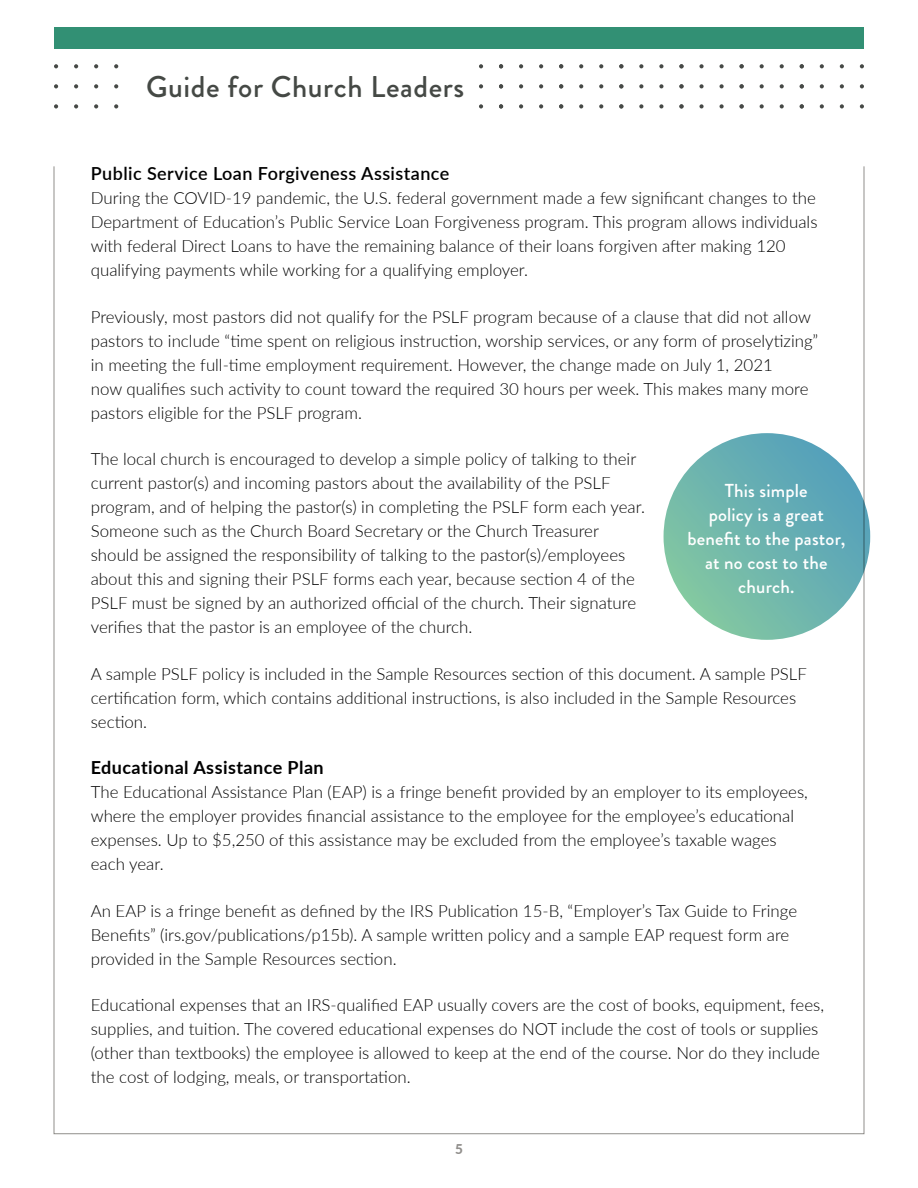
<style>
.page{position:relative;width:918px;height:1188px;background:#fff}
.page>*{position:absolute;margin:0;border:0;box-sizing:border-box;transform-origin:0 0}
.t1{font:500 30px "Brandon Grotesque";letter-spacing:.02em;color:#454945}
.t2{font:500 18.75px/24px "Brandon Grotesque";letter-spacing:.01em;color:#fff;text-align:center}
.t3{font:600 18px "Lato";letter-spacing:.025em;color:#000}
.t4{font:700 18px "Lato";letter-spacing:.025em;color:#000}
.t5{font:300 16.8px/24px "Lato";color:#000}
.t6{font:800 13.5px "Lato";color:#908e8b}
</style>
<div class="page">
<div style="left:54px;top:28px;width:810px;height:21px;background:#329074"></div>
<svg style="left:54px;top:64px;width:4px;height:4px"></svg>
<svg style="left:74px;top:64px;width:4px;height:4px"></svg>
<svg style="left:94px;top:64px;width:4px;height:4px"></svg>
<svg style="left:114px;top:64px;width:4px;height:4px"></svg>
<svg style="left:54px;top:84px;width:4px;height:4px"></svg>
<svg style="left:74px;top:84px;width:4px;height:4px"></svg>
<svg style="left:94px;top:84px;width:4px;height:4px"></svg>
<svg style="left:114px;top:84px;width:4px;height:4px"></svg>
<svg style="left:54px;top:104px;width:4px;height:4px"></svg>
<svg style="left:74px;top:104px;width:4px;height:4px"></svg>
<svg style="left:94px;top:104px;width:4px;height:4px"></svg>
<svg style="left:114px;top:104px;width:4px;height:4px"></svg>
<svg style="left:519px;top:64px;width:4px;height:4px"></svg>
<svg style="left:539px;top:64px;width:4px;height:4px"></svg>
<svg style="left:519px;top:84px;width:4px;height:4px"></svg>
<svg style="left:539px;top:84px;width:4px;height:4px"></svg>
<svg style="left:519px;top:104px;width:4px;height:4px"></svg>
<svg style="left:539px;top:104px;width:4px;height:4px"></svg>
<svg style="left:559px;top:64px;width:4px;height:4px"></svg>
<svg style="left:579px;top:64px;width:4px;height:4px"></svg>
<svg style="left:599px;top:64px;width:4px;height:4px"></svg>
<svg style="left:559px;top:84px;width:4px;height:4px"></svg>
<svg style="left:579px;top:84px;width:4px;height:4px"></svg>
<svg style="left:599px;top:84px;width:4px;height:4px"></svg>
<svg style="left:559px;top:104px;width:4px;height:4px"></svg>
<svg style="left:579px;top:104px;width:4px;height:4px"></svg>
<svg style="left:599px;top:104px;width:4px;height:4px"></svg>
<svg style="left:619px;top:64px;width:4px;height:4px"></svg>
<svg style="left:639px;top:64px;width:4px;height:4px"></svg>
<svg style="left:659px;top:64px;width:5px;height:4px"></svg>
<svg style="left:619px;top:84px;width:4px;height:4px"></svg>
<svg style="left:639px;top:84px;width:4px;height:4px"></svg>
<svg style="left:659px;top:84px;width:5px;height:4px"></svg>
<svg style="left:619px;top:104px;width:4px;height:4px"></svg>
<svg style="left:639px;top:104px;width:4px;height:4px"></svg>
<svg style="left:659px;top:104px;width:5px;height:4px"></svg>
<svg style="left:679px;top:64px;width:5px;height:4px"></svg>
<svg style="left:699px;top:64px;width:5px;height:4px"></svg>
<svg style="left:720px;top:64px;width:4px;height:4px"></svg>
<svg style="left:679px;top:84px;width:5px;height:4px"></svg>
<svg style="left:699px;top:84px;width:5px;height:4px"></svg>
<svg style="left:720px;top:84px;width:4px;height:4px"></svg>
<svg style="left:679px;top:104px;width:5px;height:4px"></svg>
<svg style="left:699px;top:104px;width:5px;height:4px"></svg>
<svg style="left:720px;top:104px;width:4px;height:4px"></svg>
<svg style="left:740px;top:64px;width:4px;height:4px"></svg>
<svg style="left:760px;top:64px;width:4px;height:4px"></svg>
<svg style="left:780px;top:64px;width:4px;height:4px"></svg>
<svg style="left:740px;top:84px;width:4px;height:4px"></svg>
<svg style="left:760px;top:84px;width:4px;height:4px"></svg>
<svg style="left:780px;top:84px;width:4px;height:4px"></svg>
<svg style="left:740px;top:104px;width:4px;height:4px"></svg>
<svg style="left:760px;top:104px;width:4px;height:4px"></svg>
<svg style="left:780px;top:104px;width:4px;height:4px"></svg>
<svg style="left:800px;top:64px;width:4px;height:4px"></svg>
<svg style="left:820px;top:64px;width:4px;height:4px"></svg>
<svg style="left:840px;top:64px;width:4px;height:4px"></svg>
<svg style="left:860px;top:64px;width:4px;height:4px"></svg>
<svg style="left:800px;top:84px;width:4px;height:4px"></svg>
<svg style="left:820px;top:84px;width:4px;height:4px"></svg>
<svg style="left:840px;top:84px;width:4px;height:4px"></svg>
<svg style="left:860px;top:84px;width:4px;height:4px"></svg>
<svg style="left:800px;top:104px;width:4px;height:4px"></svg>
<svg style="left:820px;top:104px;width:4px;height:4px"></svg>
<svg style="left:840px;top:104px;width:4px;height:4px"></svg>
<svg style="left:860px;top:104px;width:4px;height:4px"></svg>
<svg style="left:479px;top:64px;width:4px;height:4px"></svg>
<svg style="left:499px;top:64px;width:4px;height:4px"></svg>
<svg style="left:479px;top:84px;width:4px;height:4px"></svg>
<svg style="left:499px;top:84px;width:4px;height:4px"></svg>
<svg style="left:479px;top:104px;width:4px;height:4px"></svg>
<svg style="left:499px;top:104px;width:4px;height:4px"></svg>
<svg style="left:664px;top:433px;width:206px;height:207px;background:#6bb2af"></svg>
<h1 class="t1" style="left:146px;top:66px;width:320px">Guide for Church Leaders</h1>
<p class="t3" style="left:91px;top:160px;width:360px">Public Service Loan Forgiveness Assistance</p>
<p class="t5" style="left:91px;top:185px;width:728px">During the COVID-19 pandemic, the U.S. federal government made a few significant changes to the Department of Education’s Public Service Loan Forgiveness program. This program allows individuals with federal Direct Loans to have the remaining balance of their loans forgiven after making 120 qualifying payments while working for a qualifying employer.</p>
<p class="t5" style="left:91px;top:304px;width:729px">Previously, most pastors did not qualify for the PSLF program because of a clause that did not allow pastors to include “time spent on religious instruction, worship services, or any form of proselytizing” in meeting the full-time employment requirement. However, the change made on July 1, 2021<br>now qualifies such activity to count toward the required 30 hours per week. This makes many more pastors eligible for the PSLF program.</p>
<p class="t5" style="left:91px;top:446px;width:556px">The local church is encouraged to develop a simple policy of talking to their current pastor(s) and incoming pastors about the availability of the PSLF program, and of helping the pastor(s) in completing the PSLF form each year.<br>Someone such as the Church Board Secretary or the Church Treasurer should be assigned the responsibility of talking to the pastor(s)/employees about this and signing their PSLF forms each year, because section 4 of the PSLF must be signed by an authorized official of the church. Their signature verifies that the pastor is an employee of the church.</p>
<p class="t5" style="left:91px;top:661px;width:718px">A sample PSLF policy is included in the Sample Resources section of this document. A sample PSLF certification form, which contains additional instructions, is also included in the Sample Resources section.</p>
<p class="t4" style="left:91px;top:754px;width:234px">Educational Assistance Plan</p>
<p class="t5" style="left:91px;top:779px;width:719px">The Educational Assistance Plan (EAP) is a fringe benefit provided by an employer to its employees, where the employer provides financial assistance to the employee for the employee’s educational expenses. Up to $5,250 of this assistance may be excluded from the employee’s taxable wages each year.</p>
<p class="t5" style="left:91px;top:898px;width:708px">An EAP is a fringe benefit as defined by the IRS Publication 15-B, “Employer’s Tax Guide to Fringe<br>Benefits” (irs.gov/publications/p15b). A sample written policy and a sample EAP request form are provided in the Sample Resources section.</p>
<p class="t5" style="left:91px;top:992px;width:735px">Educational expenses that an IRS-qualified EAP usually covers are the cost of books, equipment, fees, supplies, and tuition. The covered educational expenses do NOT include the cost of tools or supplies (other than textbooks) the employee is allowed to keep at the end of the course. Nor do they include the cost of lodging, meals, or transportation.</p>
<p class="t2" style="left:687px;top:479px;width:159px">This simple<br>policy is a great benefit to the pastor, at no cost to the church.</p>
<p class="t6" style="left:455px;top:1139px;width:9px">5</p>
</div>
